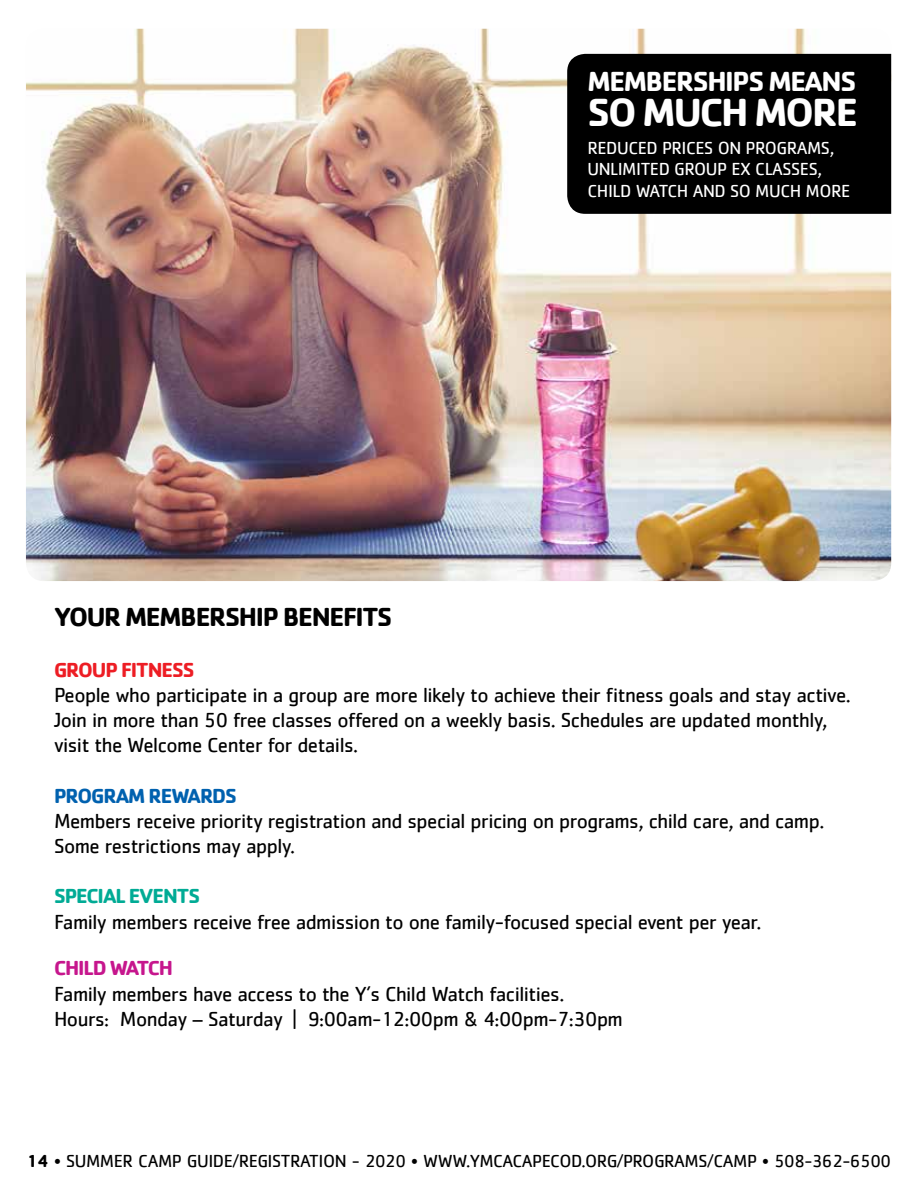
<style>
.page{position:relative;width:918px;height:1188px;background:#fff}
.page>*{position:absolute;margin:0;border:0;box-sizing:border-box;transform-origin:0 0}
.t1{font:700 40.5px "Cachet";letter-spacing:-.05em;color:#fff}
.t2{font:700 28.5px "Cachet";letter-spacing:-.05em;color:#fff}
.t3{font:700 27px "Cachet";letter-spacing:-.05em;color:#000}
.t4{font:21px/25.2px "Cachet";letter-spacing:-.025em;color:#000}
.t5{font:700 21px "Cachet";letter-spacing:-.05em;color:#0061af}
.t6{font:700 21px "Cachet";letter-spacing:-.05em;color:#00ab95}
.t7{font:700 21px "Cachet";letter-spacing:-.05em;color:#ed1d24}
.t8{font:700 21px "Cachet";letter-spacing:-.05em;color:#c6168d}
.t9{font:18px "Cachet";letter-spacing:-.025em;color:#000}
.t10{font:18px/21.6px "Cachet";letter-spacing:-.025em;color:#fff}
.s1{font-weight:700}
</style>
<div class="page">
<img style="left:26px;top:29px;width:865px;height:552px">
<div style="left:567px;top:54px;width:324px;height:160px;background:#000"></div>
<h2 class="t2" style="left:588px;top:63px;width:270px">MEMBERSHIPS MEANS</h2>
<h1 class="t1" style="left:588px;top:86px;width:272px">SO MUCH MORE</h1>
<p class="t10" style="left:588px;top:136px;width:264px">REDUCED PRICES ON PROGRAMS,<br>UNLIMITED GROUP EX CLASSES,<br>CHILD WATCH AND SO MUCH MORE</p>
<p class="t3" style="left:54px;top:600px;width:340px">YOUR MEMBERSHIP BENEFITS</p>
<p class="t7" style="left:54px;top:656px;width:142px">GROUP FITNESS</p>
<p class="t4" style="left:54px;top:682px;width:798px">People who participate in a group are more likely to achieve their fitness goals and stay active.<br>Join in more than 50 free classes offered on a weekly basis. Schedules are updated monthly, visit the Welcome Center for details.</p>
<p class="t5" style="left:54px;top:782px;width:184px">PROGRAM REWARDS</p>
<p class="t4" style="left:54px;top:808px;width:772px">Members receive priority registration and special pricing on programs, child care, and camp.<br>Some restrictions may apply.</p>
<p class="t6" style="left:54px;top:883px;width:148px">SPECIAL EVENTS</p>
<p class="t4" style="left:54px;top:909px;width:709px">Family members receive free admission to one family-focused special event per year.</p>
<p class="t8" style="left:54px;top:955px;width:121px">CHILD WATCH</p>
<p class="t4" style="left:54px;top:981px;width:570px">Family members have access to the Y’s Child Watch facilities.<br>Hours: Monday – Saturday | 9:00am-12:00pm &amp; 4:00pm-7:30pm</p>
<p class="t9" style="left:27px;top:1151px;width:866px"><span class="s1">14</span> • SUMMER CAMP GUIDE/REGISTRATION - 2020 • WWW.YMCACAPECOD.ORG/PROGRAMS/CAMP • 508-362-6500</p>
</div>
